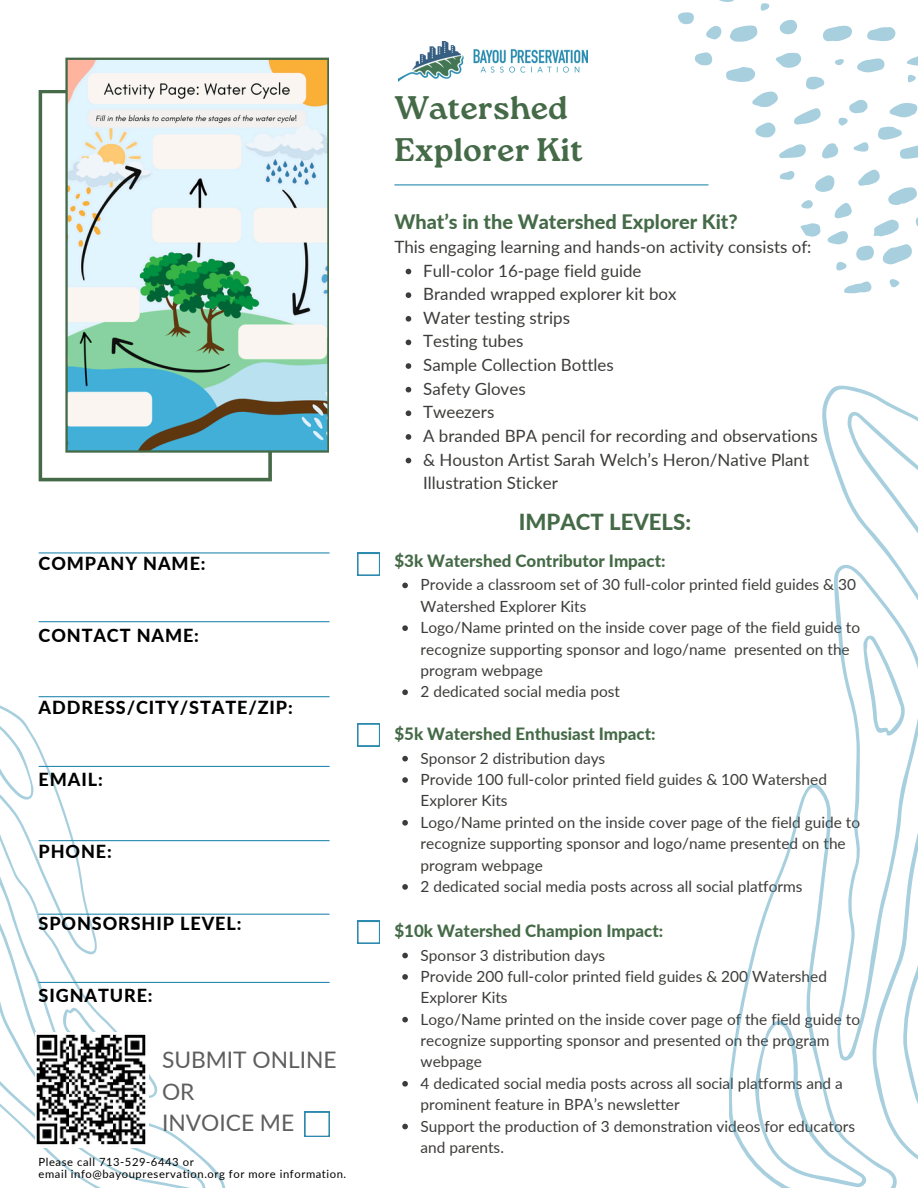
<style>
.page{position:relative;width:918px;height:1188px;background:#fff}
.page>*{position:absolute;margin:0;border:0;box-sizing:border-box;transform-origin:0 0}
.t1{font:700 32.7px/42.2px "Roca One";color:#456a47}
.t2{font:22.8px/31.5px "Lato";color:#5e5e5e}
.t3{font:800 22.2px "Lato";color:#456a47}
.t4{font:800 19.95px "Lato";color:#456a47}
.t5{font:800 18px "Lato";letter-spacing:.05em;color:#000}
.t6{font:16.95px/23.7px "Lato";color:#3d3c3a}
.t7{font:800 16.95px "Lato";color:#456a47}
.t8{font:15.45px/21.3px "Lato";color:#3d3c3a}
.t9{font:11.25px "Lato";letter-spacing:.05em;color:#000}
</style>
<div class="page">
<svg style="left:39px;top:90px;width:233px;height:391px"></svg>
<svg style="left:65px;top:58px;width:264px;height:395px"></svg>
<hr style="left:394px;top:184px;width:314px;height:1px;background:#298bb0">
<svg style="left:406px;top:269px;width:5px;height:5px"></svg>
<svg style="left:406px;top:292px;width:5px;height:6px"></svg>
<svg style="left:406px;top:316px;width:5px;height:6px"></svg>
<svg style="left:406px;top:340px;width:5px;height:5px"></svg>
<svg style="left:406px;top:363px;width:5px;height:6px"></svg>
<svg style="left:406px;top:387px;width:5px;height:5px"></svg>
<svg style="left:406px;top:410px;width:5px;height:6px"></svg>
<svg style="left:406px;top:434px;width:5px;height:6px"></svg>
<svg style="left:406px;top:458px;width:5px;height:5px"></svg>
<svg style="left:402px;top:583px;width:6px;height:5px"></svg>
<svg style="left:402px;top:625px;width:6px;height:6px"></svg>
<svg style="left:402px;top:689px;width:6px;height:6px"></svg>
<svg style="left:402px;top:756px;width:6px;height:5px"></svg>
<svg style="left:402px;top:777px;width:6px;height:6px"></svg>
<svg style="left:402px;top:820px;width:6px;height:6px"></svg>
<svg style="left:402px;top:884px;width:6px;height:6px"></svg>
<svg style="left:402px;top:953px;width:6px;height:5px"></svg>
<svg style="left:402px;top:974px;width:6px;height:6px"></svg>
<svg style="left:402px;top:1017px;width:6px;height:5px"></svg>
<svg style="left:402px;top:1081px;width:6px;height:6px"></svg>
<svg style="left:402px;top:1124px;width:6px;height:5px"></svg>
<img style="left:399px;top:42px;width:189px;height:39px">
<svg style="left:0;top:696px;width:312px;height:492px"></svg>
<svg style="left:728px;top:385px;width:190px;height:803px"></svg>
<svg style="left:676px;top:0;width:242px;height:294px"></svg>
<hr style="left:39px;top:621px;width:291px;height:1px;background:#298bb0">
<hr style="left:39px;top:696px;width:291px;height:1px;background:#298bb0">
<hr style="left:39px;top:766px;width:291px;height:1px;background:#298bb0">
<hr style="left:39px;top:840px;width:291px;height:1px;background:#298bb0">
<hr style="left:39px;top:914px;width:291px;height:1px;background:#298bb0">
<hr style="left:39px;top:982px;width:291px;height:1px;background:#298bb0">
<hr style="left:39px;top:552px;width:291px;height:1px;background:#298bb0">
<svg style="left:305px;top:1112px;width:24px;height:25px"></svg>
<svg style="left:357px;top:553px;width:23px;height:22px"></svg>
<svg style="left:357px;top:724px;width:23px;height:22px"></svg>
<svg style="left:357px;top:921px;width:23px;height:22px"></svg>
<img style="left:35px;top:1033px;width:114px;height:114px">
<h2 class="t5" style="left:39px;top:552px;width:168px">COMPANY NAME:</h2>
<p class="t5" style="left:39px;top:624px;width:162px">CONTACT NAME:</p>
<h4 class="t5" style="left:39px;top:696px;width:256px">ADDRESS/CITY/STATE/ZIP:</h4>
<h4 class="t5" style="left:39px;top:768px;width:66px">EMAIL:</h4>
<h4 class="t5" style="left:39px;top:840px;width:75px">PHONE:</h4>
<h4 class="t5" style="left:39px;top:912px;width:204px">SPONSORSHIP LEVEL:</h4>
<h4 class="t5" style="left:39px;top:984px;width:116px">SIGNATURE:</h4>
<h4 class="t2" style="left:162px;top:1044px;width:176px">SUBMIT ONLINE<br>OR<br>INVOICE ME</h4>
<p class="t9" style="left:39px;top:1155px;width:157px">Please call 713-529-6443 or</p>
<p class="t9" style="left:39px;top:1166px;width:309px">email info@bayoupreservation.org for more information.</p>
<p class="t1" style="left:394px;top:86px;width:190px">Watershed<br>Explorer Kit</p>
<p class="t4" style="left:394px;top:210px;width:345px">What’s in the Watershed Explorer Kit?</p>
<p class="t6" style="left:394px;top:235px;width:419px">This engaging learning and hands-on activity consists of:</p>
<h1 class="t6" style="left:423px;top:258px;width:220px">Full-color 16-page field guide</h1>
<h6 class="t6" style="left:423px;top:282px;width:255px">Branded wrapped explorer kit box</h6>
<p class="t6" style="left:423px;top:305px;width:148px">Water testing strips</p>
<p class="t6" style="left:423px;top:329px;width:102px">Testing tubes</p>
<p class="t6" style="left:423px;top:353px;width:192px">Sample Collection Bottles</p>
<p class="t6" style="left:423px;top:376px;width:104px">Safety Gloves</p>
<p class="t6" style="left:423px;top:400px;width:73px">Tweezers</p>
<p class="t6" style="left:423px;top:424px;width:396px">A branded BPA pencil for recording and observations</p>
<p class="t6" style="left:423px;top:447px;width:387px">&amp; Houston Artist Sarah Welch’s Heron/Native Plant<br>Illustration Sticker</p>
<p class="t3" style="left:519px;top:508px;width:174px">IMPACT LEVELS:</p>
<p class="t7" style="left:394px;top:550px;width:273px">$3k Watershed Contributor Impact:</p>
<p class="t8" style="left:421px;top:574px;width:437px">Provide a classroom set of 30 full-color printed field guides &amp; 30<br>Watershed Explorer Kits</p>
<h5 class="t8" style="left:421px;top:617px;width:441px">Logo/Name printed on the inside cover page of the field guide to recognize supporting sponsor and logo/name presented on the program webpage</h5>
<p class="t8" style="left:421px;top:681px;width:201px">2 dedicated social media post</p>
<p class="t7" style="left:394px;top:723px;width:263px">$5k Watershed Enthusiast Impact:</p>
<p class="t8" style="left:421px;top:747px;width:186px">Sponsor 2 distribution days</p>
<h5 class="t8" style="left:421px;top:768px;width:408px">Provide 100 full-color printed field guides &amp; 100 Watershed<br>Explorer Kits</h5>
<p class="t8" style="left:421px;top:811px;width:441px">Logo/Name printed on the inside cover page of the field guide to recognize supporting sponsor and logo/name presented on the program webpage</p>
<p class="t8" style="left:421px;top:875px;width:383px">2 dedicated social media posts across all social platforms</p>
<p class="t7" style="left:394px;top:920px;width:270px">$10k Watershed Champion Impact:</p>
<p class="t8" style="left:421px;top:944px;width:186px">Sponsor 3 distribution days</p>
<p class="t8" style="left:421px;top:965px;width:408px">Provide 200 full-color printed field guides &amp; 200 Watershed<br>Explorer Kits</p>
<p class="t8" style="left:421px;top:1008px;width:441px">Logo/Name printed on the inside cover page of the field guide to recognize supporting sponsor and presented on the program webpage</p>
<p class="t8" style="left:421px;top:1072px;width:424px">4 dedicated social media posts across all social platforms and a prominent feature in BPA’s newsletter</p>
<p class="t8" style="left:421px;top:1115px;width:436px">Support the production of 3 demonstration videos for educators and parents.</p>
</div>
